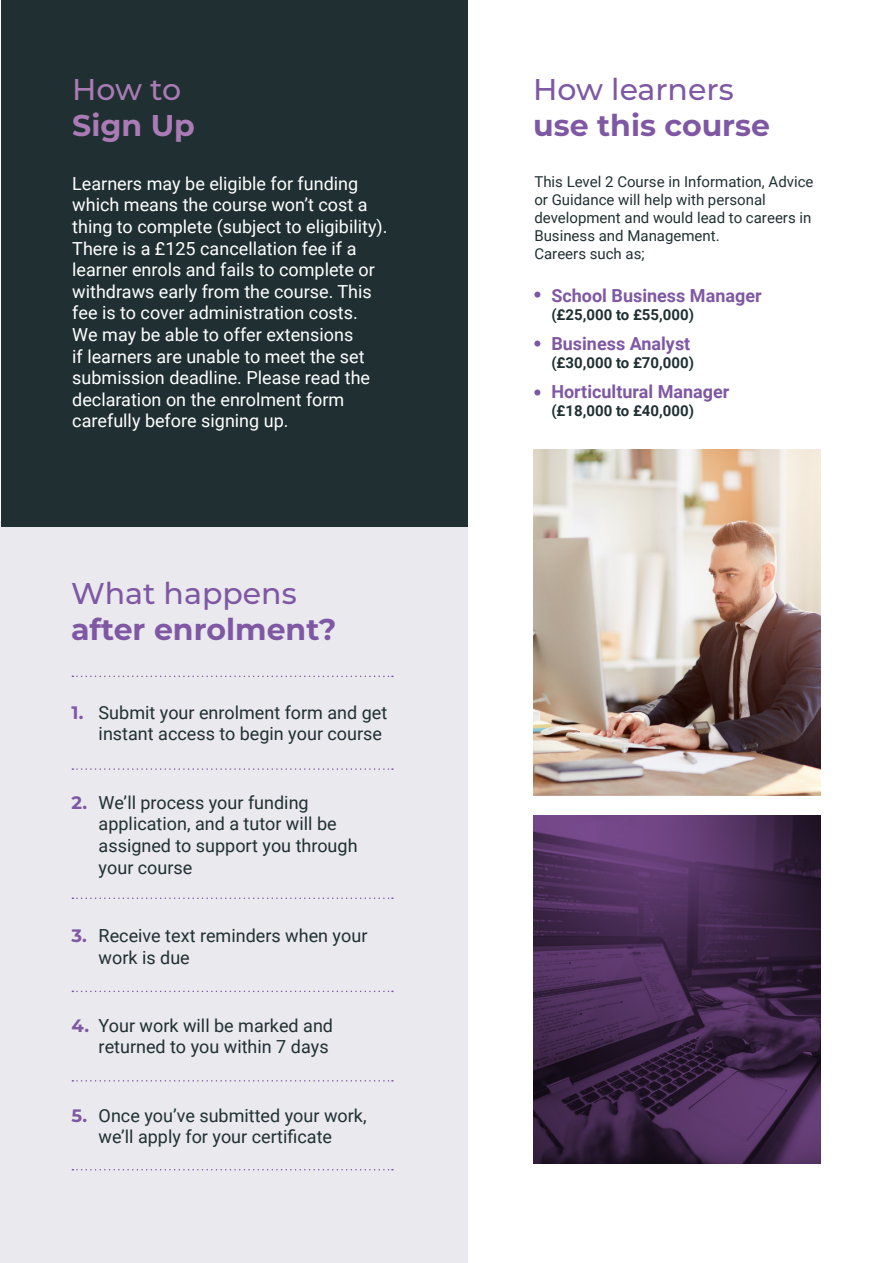
<style>
.page{position:relative;width:893px;height:1263px;background:#fff}
.page>*{position:absolute;margin:0;border:0;box-sizing:border-box;transform-origin:0 0}
.t1{font:700 30px "Montserrat";color:#7f58a4}
.t2{font:500 30px "Montserrat";color:#7f58a4}
.t3{font:700 30px "Montserrat";color:#aa7bb5}
.t4{font:500 30px "Montserrat";color:#aa7bb5}
.t5{font:18px/21.6px "Roboto";color:#fff}
.t6{font:18px/21.6px "Roboto";color:#203032;text-align:right}
.t7{font:700 18px "Roboto";color:#7f58a4}
.t8{font:15px/18px "Roboto";color:#203032}
.t9{font:700 15px "Roboto";color:#203032}
.s1{font-family:"Montserrat";font-weight:700;color:#7f58a4}
</style>
<div class="page">
<div style="left:0;top:522px;width:467px;height:741px;background:#e9e9ee"></div>
<div style="left:1px;top:0;width:466px;height:526px;background:#203032"></div>
<svg style="left:72px;top:768px;width:321px;height:2px"></svg>
<svg style="left:72px;top:897px;width:321px;height:2px"></svg>
<svg style="left:72px;top:990px;width:321px;height:2px"></svg>
<svg style="left:72px;top:675px;width:321px;height:2px"></svg>
<svg style="left:72px;top:1080px;width:321px;height:1px"></svg>
<svg style="left:72px;top:1169px;width:321px;height:1px"></svg>
<img style="left:533px;top:449px;width:288px;height:346px">
<img style="left:533px;top:815px;width:288px;height:349px">
<svg style="left:534px;top:292px;width:6px;height:6px"></svg>
<div style="left:534px;top:340px;width:6px;height:7px;background:#7f58a4;border-radius:50%"></div>
<div style="left:534px;top:389px;width:6px;height:7px;background:#7f58a4;border-radius:50%"></div>
<p class="t4" style="left:72px;top:69px;width:110px">How to</p>
<p class="t3" style="left:72px;top:104px;width:124px">Sign Up</p>
<p class="t5" style="left:72px;top:172px;width:317px">Learners may be eligible for funding which means the course won’t cost a thing to complete (subject to eligibility).<br>There is a £125 cancellation fee if a learner enrols and fails to complete or withdraws early from the course. This fee is to cover administration costs.<br>We may be able to offer extensions<br>if learners are unable to meet the set submission deadline. Please read the declaration on the enrolment form carefully before signing up.</p>
<p class="t2" style="left:71px;top:573px;width:227px">What happens</p>
<p class="t1" style="left:71px;top:608px;width:267px">after enrolment?</p>
<p class="t6" style="left:72px;top:701px;width:317px"><span class="s1">1.</span> Submit your enrolment form and get instant access to begin your course</p>
<p class="t6" style="left:99px;top:791px;width:260px;text-align:left;text-indent:-27px"><span class="s1">2.</span> We’ll process your funding application, and a tutor will be assigned to support you through your course</p>
<p class="t6" style="left:99px;top:924px;width:270px;text-align:left;text-indent:-27px"><span class="s1">3.</span> Receive text reminders when your work is due</p>
<p class="t6" style="left:72px;top:1014px;width:263px"><span class="s1">4.</span> Your work will be marked and returned to you within 7 days</p>
<p class="t6" style="left:72px;top:1104px;width:296px;text-align:center"><span class="s1">5.</span> Once you’ve submitted your work, we’ll apply for your certificate</p>
<p class="t2" style="left:533px;top:69px;width:202px">How learners</p>
<p class="t1" style="left:533px;top:104px;width:238px">use this course</p>
<p class="t8" style="left:534px;top:172px;width:281px">This Level 2 Course in Information, Advice or Guidance will help with personal development and would lead to careers in Business and Management.</p>
<p class="t8" style="left:534px;top:244px;width:112px">Careers such as;</p>
<p class="t7" style="left:551px;top:283px;width:212px">School Business Manager</p>
<p class="t9" style="left:551px;top:304px;width:144px">(£25,000 to £55,000)</p>
<p class="t7" style="left:551px;top:331px;width:140px">Business Analyst</p>
<p class="t9" style="left:551px;top:352px;width:144px">(£30,000 to £70,000)</p>
<p class="t7" style="left:551px;top:379px;width:180px">Horticultural Manager</p>
<p class="t9" style="left:551px;top:400px;width:144px">(£18,000 to £40,000)</p>
</div>
